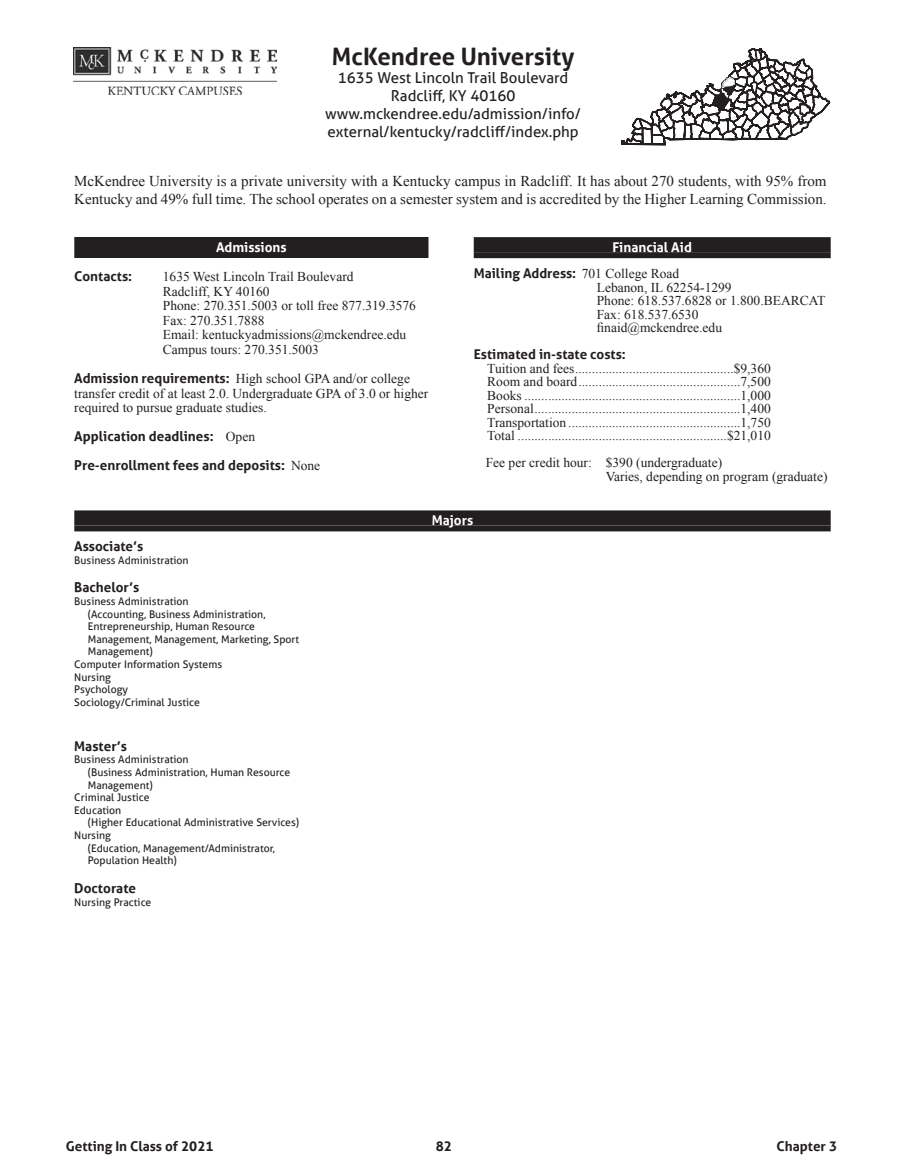
<style>
.page{position:relative;width:905px;height:1175px;background:#fff}
.page>*{position:absolute;margin:0;border:0;box-sizing:border-box;transform-origin:0 0}
.t1{font:700 24px "Aller";color:#231f20}
.t2{font:15px/18px "Times New Roman";color:#231f20}
.t3{font:15px/18px "Aller";color:#231f20;text-align:center}
.t4{font:13.5px/13.5px "Times New Roman";color:#231f20}
.t5{font:700 13.5px/29.1px "Aller";color:#231f20}
.t6{font:700 13.5px "Aller";color:#fff}
.t7{font:10.5px "Aller";color:#231f20}
.s1{font-family:"Aller";font-weight:700}
.s2{font-family:"Times New Roman";font-weight:400}
.s3{color:#fff}
</style>
<div class="page">
<div style="left:74px;top:237px;width:354px;height:15px;background:#231f20"></div>
<div style="left:74px;top:252px;width:354px;height:6px;background:#231f20"></div>
<div style="left:473px;top:237px;width:357px;height:15px;background:#231f20"></div>
<div style="left:473px;top:252px;width:357px;height:6px;background:#231f20"></div>
<svg style="left:621px;top:48px;width:208px;height:97px"></svg>
<div style="left:74px;top:510px;width:756px;height:15px;background:#231f20"></div>
<div style="left:74px;top:525px;width:756px;height:6px;background:#231f20"></div>
<img style="left:74px;top:47px;width:202px;height:47px">
<h1 class="t1" style="left:332px;top:42px;width:244px">McKendree University</h1>
<p class="t3" style="left:325px;top:69px;width:257px">1635 West Lincoln Trail Boulevard Radcliff, KY 40160 www.mckendree.edu/admission/info/ external/kentucky/radcliff/index.php</p>
<p class="t2" style="left:74px;top:172px;width:753px">McKendree University is a private university with a Kentucky campus in Radcliff. It has about 270 students, with 95% from<br>Kentucky and 49% full time. The school operates on a semester system and is accredited by the Higher Learning Commission.</p>
<p class="t6" style="left:216px;top:239px;width:72px">Admissions</p>
<p class="t5" style="left:74px;top:262px;width:59px">Contacts:</p>
<p class="t4" style="left:163px;top:269px;width:255px;line-height:14.5px">1635 West Lincoln Trail Boulevard<br>Radcliff, KY 40160<br>Phone: 270.351.5003 or toll free 877.319.3576<br>Fax: 270.351.7888<br>Email: kentuckyadmissions@mckendree.edu<br>Campus tours: 270.351.5003</p>
<p class="t4" style="left:74px;top:371px;width:355px;line-height:14.5px"><span class="s1">Admission requirements:</span> High school GPA and/or college transfer credit of at least 2.0. Undergraduate GPA of 3.0 or higher required to pursue graduate studies.</p>
<p class="t5" style="left:74px;top:422px;width:247px">Application deadlines: <span class="s2">Open<br></span>Pre-enrollment fees and deposits: <span class="s2">None</span></p>
<p class="t5" style="left:473px;top:234px;width:220px;line-height:26.1px;text-indent:139px"><span class="s3">Financial Aid<br></span>Mailing Address: <span class="s2">701 College Road</span></p>
<p class="t4" style="left:596px;top:280px;width:230px">Lebanon, IL 62254-1299<br>Phone: 618.537.6828 or 1.800.BEARCAT<br>Fax: 618.537.6530 finaid@mckendree.edu</p>
<p class="t5" style="left:473px;top:340px;width:154px">Estimated in-state costs:</p>
<p class="t4" style="left:487px;top:361px;width:285px;text-align:justify">Tuition and fees...............................................$9,360<br>Room and board................................................7,500<br>Books ................................................................1,000<br>Personal.............................................................1,400<br>Transportation ...................................................1,750<br>Total ..............................................................$21,010</p>
<p class="t4" style="left:605px;top:456px;width:223px;text-indent:-120px">Fee per credit hour: $390 (undergraduate)<br>Varies, depending on program (graduate)</p>
<p class="t5" style="left:74px;top:531px;width:71px">Associate’s</p>
<p class="t7" style="left:74px;top:553px;width:116px">Business Administration</p>
<p class="t5" style="left:74px;top:573px;width:67px">Bachelor’s</p>
<p class="t7" style="left:74px;top:595px;width:116px">Business Administration</p>
<p class="t7" style="left:88px;top:607px;width:179px">(Accounting, Business Administration,</p>
<p class="t7" style="left:88px;top:620px;width:169px">Entrepreneurship, Human Resource</p>
<p class="t7" style="left:88px;top:632px;width:213px">Management, Management, Marketing, Sport</p>
<p class="t7" style="left:88px;top:645px;width:67px">Management)</p>
<p class="t7" style="left:74px;top:658px;width:149px">Computer Information Systems</p>
<p class="t7" style="left:74px;top:670px;width:38px">Nursing</p>
<p class="t7" style="left:74px;top:683px;width:55px">Psychology</p>
<p class="t7" style="left:74px;top:695px;width:127px">Sociology/Criminal Justice</p>
<p class="t5" style="left:74px;top:731px;width:54px">Master’s</p>
<p class="t7" style="left:74px;top:753px;width:116px">Business Administration</p>
<p class="t7" style="left:88px;top:766px;width:204px">(Business Administration, Human Resource</p>
<p class="t7" style="left:88px;top:778px;width:67px">Management)</p>
<p class="t7" style="left:74px;top:791px;width:77px">Criminal Justice</p>
<p class="t7" style="left:74px;top:803px;width:49px">Education</p>
<p class="t7" style="left:88px;top:816px;width:213px">(Higher Educational Administrative Services)</p>
<p class="t7" style="left:74px;top:829px;width:38px">Nursing</p>
<p class="t7" style="left:88px;top:841px;width:189px">(Education, Management/Administrator,</p>
<p class="t7" style="left:88px;top:854px;width:90px">Population Health)</p>
<p class="t5" style="left:74px;top:873px;width:63px">Doctorate</p>
<p class="t7" style="left:74px;top:895px;width:79px">Nursing Practice</p>
<p class="t6" style="left:431px;top:512px;width:43px">Majors</p>
<p class="t5" style="left:66px;top:1131px;width:149px">Getting In Class of 2021</p>
<p class="t5" style="left:436px;top:1131px;width:18px">82</p>
<p class="t5" style="left:776px;top:1131px;width:62px">Chapter 3</p>
</div>
